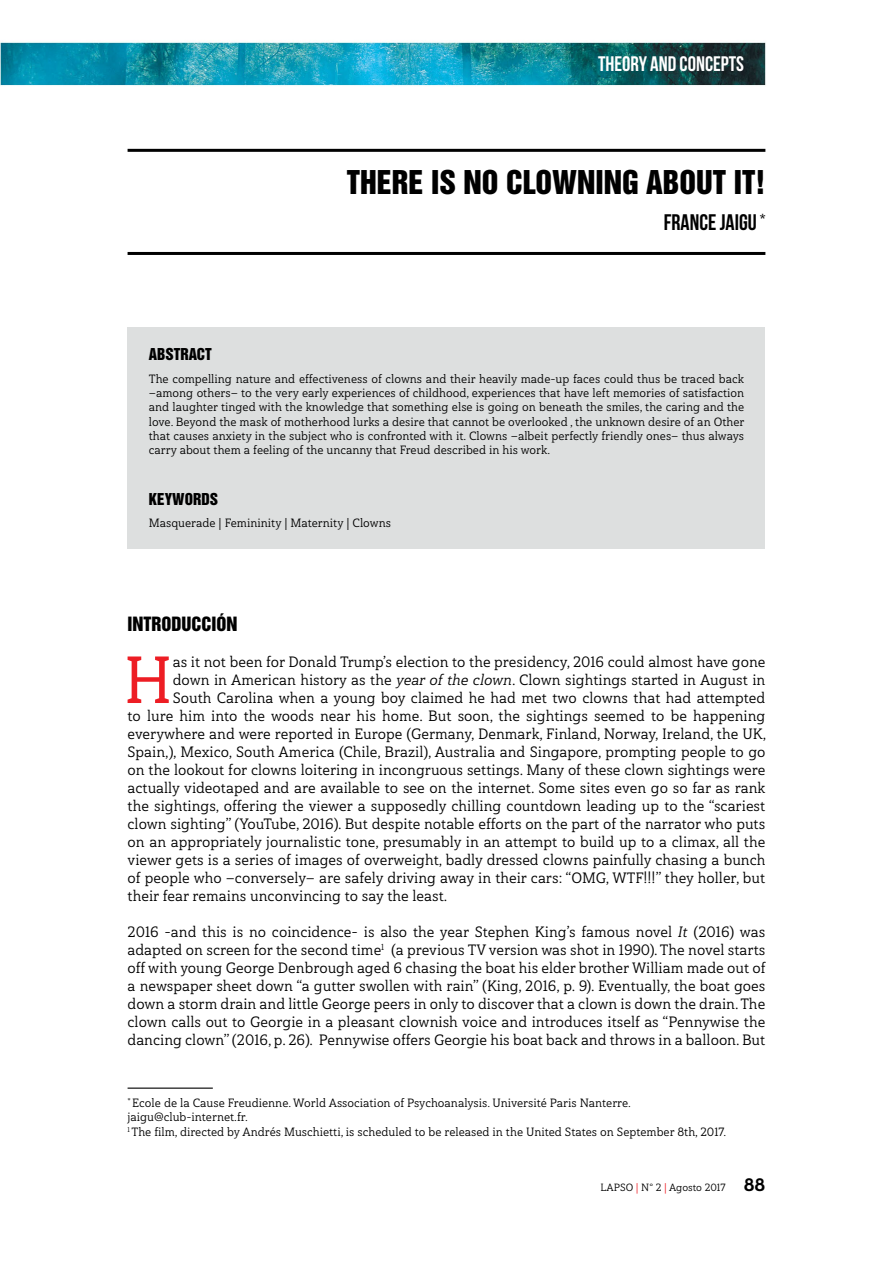
<style>
.page{position:relative;width:893px;height:1263px;background:#fff}
.page>*{position:absolute;margin:0;border:0;box-sizing:border-box;transform-origin:0 0}
.t1{font:66.45px "Haboro Slab Nor Med";color:#ed1d24}
.t2{font:30px "Helvetica Inserat LT Std";color:#000}
.t3{font:22.5px "Bebas Neue";color:#000}
.t4{font:21px "Bebas Neue";color:#fff}
.t5{font:18px "Helvetica Inserat LT Std";color:#000}
.t6{font:15px/18px "Haboro Slab Nor Reg";color:#000;text-align:justify}
.t7{font:15px "Helvetica Inserat LT Std";color:#000}
.t8{font:12px/14.2px "Haboro Slab Nor Reg";color:#000}
.t9{font:10.5px "Haboro Slab Nor Reg";color:#000}
.s1{font-family:"Haboro Slab Nor Reg It"}
.s2{color:#ed1d24}
.s3{font-family:"Haboro Slab Nor Ex B";font-size:18px}
</style>
<div class="page">
<img style="left:0;top:41px;width:766px;height:1048px">
<hr style="left:128px;top:149px;width:637px;height:3px;background:#000">
<hr style="left:128px;top:252px;width:637px;height:3px;background:#000">
<hr style="left:128px;top:1087px;width:85px;height:2px;background:#000">
<div style="left:128px;top:327px;width:637px;height:222px;background:#dddfdf"></div>
<h3 class="t4" style="left:598px;top:53px;width:148px">THEORY AND CONCEPTS</h3>
<h2 class="t2" style="left:347px;top:164px;width:420px">THERE IS NO CLOWNING ABOUT IT!</h2>
<h3 class="t3" style="left:664px;top:210px;width:103px">FRANCE JAIGU <sup>*</sup></h3>
<p class="t7" style="left:149px;top:346px;width:64px">ABSTRACT</p>
<p class="t8" style="left:149px;top:372px;width:597px;text-align:justify">The compelling nature and effectiveness of clowns and their heavily made-up faces could thus be traced back —among others— to the very early experiences of childhood, experiences that have left memories of satisfaction and laughter tinged with the knowledge that something else is going on beneath the smiles, the caring and the love. Beyond the mask of motherhood lurks a desire that cannot be overlooked , the unknown desire of an Other that causes anxiety in the subject who is confronted with it. Clowns —albeit perfectly friendly ones— thus always carry about them a feeling of the uncanny that Freud described in his work.</p>
<p class="t7" style="left:149px;top:490px;width:71px">KEYWORDS</p>
<p class="t8" style="left:149px;top:516px;width:244px">Masquerade | Femininity | Maternity | Clowns</p>
<p class="t5" style="left:128px;top:613px;width:64px">INTRODUCCI</p>
<p class="t5" style="left:217px;top:613px;width:21px">ÓN</p>
<h1 class="t1" style="left:124px;top:637px;width:51px">H</h1>
<p class="t6" style="left:173px;top:653px;width:594px">as it not been for Donald Trump’s election to the presidency, 2016 could almost have gone</p>
<p class="t6" style="left:173px;top:671px;width:594px">down in American history as the <span class="s1">year of the clown</span>. Clown sightings started in August in</p>
<p class="t6" style="left:173px;top:689px;width:594px">South Carolina when a young boy claimed he had met two clowns that had attempted</p>
<p class="t6" style="left:128px;top:707px;width:639px">to lure him into the woods near his home. But soon, the sightings seemed to be happening</p>
<p class="t6" style="left:128px;top:725px;width:640px">everywhere and were reported in Europe (Germany, Denmark, Finland, Norway, Ireland, the UK,</p>
<p class="t6" style="left:128px;top:743px;width:639px">Spain,), Mexico, South America (Chile, Brazil), Australia and Singapore, prompting people to go</p>
<p class="t6" style="left:128px;top:761px;width:639px">on the lookout for clowns loitering in incongruous settings. Many of these clown sightings were</p>
<p class="t6" style="left:128px;top:779px;width:639px">actually videotaped and are available to see on the internet. Some sites even go so far as rank</p>
<p class="t6" style="left:128px;top:797px;width:639px">the sightings, offering the viewer a supposedly chilling countdown leading up to the “scariest</p>
<p class="t6" style="left:128px;top:815px;width:639px">clown sighting” (YouTube, 2016). But despite notable efforts on the part of the narrator who puts</p>
<p class="t6" style="left:128px;top:833px;width:639px">on an appropriately journalistic tone, presumably in an attempt to build up to a climax, all the</p>
<p class="t6" style="left:128px;top:851px;width:639px">viewer gets is a series of images of overweight, badly dressed clowns painfully chasing a bunch</p>
<p class="t6" style="left:128px;top:869px;width:639px">of people who —conversely— are safely driving away in their cars: “OMG, WTF!!!” they holler, but</p>
<p class="t6" style="left:128px;top:887px;width:321px">their fear remains unconvincing to say the least.</p>
<p class="t6" style="left:128px;top:923px;width:639px">2016 –and this is no coincidence- is also the year Stephen King’s famous novel <span class="s1">It</span> (2016) was adapted on screen for the second time<sup>1</sup> (a previous TV version was shot in 1990). The novel starts off with young George Denbrough aged 6 chasing the boat his elder brother William made out of a newspaper sheet down “a gutter swollen with rain” (King, 2016, p. 9). Eventually, the boat goes down a storm drain and little George peers in only to discover that a clown is down the drain. The clown calls out to Georgie in a pleasant clownish voice and introduces itself as “Pennywise the dancing clown” (2016, p. 26). Pennywise offers Georgie his boat back and throws in a balloon. But</p>
<p class="t8" style="left:128px;top:1095px;width:600px"><sup>*</sup> Ecole de la Cause Freudienne. World Association of Psychoanalysis. Université Paris Nanterre. jaigu@club-internet.fr.<br><sup>1</sup> The film, directed by Andrés Muschietti, is scheduled to be released in the United States on September 8th, 2017.</p>
<p class="t9" style="left:601px;top:1181px;width:166px">LAPSO <span class="s2">|</span> N° 2 <span class="s2">|</span> Agosto 2017 <span class="s3">88</span></p>
</div>
